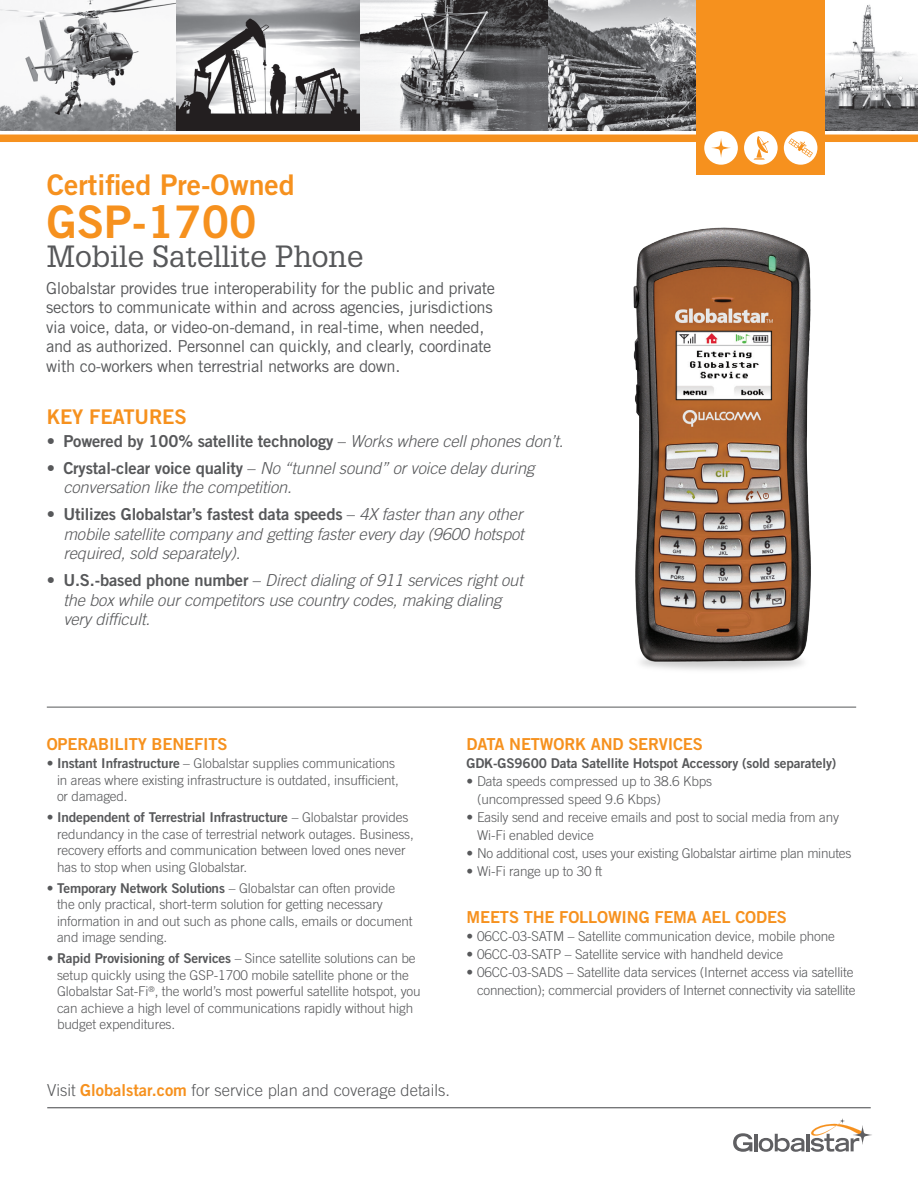
<style>
.page{position:relative;width:918px;height:1188px;background:#fff}
.page>*{position:absolute;margin:0;border:0;box-sizing:border-box;transform-origin:0 0}
.t1{font:45px "Trade Gothic Bold Two";color:#f6911e}
.t2{font:30px "Glypha";color:#57585a}
.t3{font:28.5px "Trade Gothic Bold Two";color:#f6911e}
.t4{font:20.25px "Trade Gothic Bold Two";letter-spacing:-.01em;color:#f6911e}
.t5{font:italic 300 16.5px/19.5px "Trade Gothic";letter-spacing:-.01em;color:#57585a}
.t6{font:16.5px/19.5px "Trade Gothic";letter-spacing:-.02em;color:#57585a}
.t7{font:16.5px "Trade Gothic Bold Two";letter-spacing:-.01em;color:#f6911e}
.t8{font:16.5px "Trade Gothic Bold Two";letter-spacing:-.01em;color:#57585a}
.t9{font:300 16.5px "Trade Gothic";color:#57585a}
.t10{font:300 13.5px/16.5px "Trade Gothic";letter-spacing:-.01em;color:#57585a}
.t11{font:13.5px "Trade Gothic Bold Two";letter-spacing:-.01em;color:#57585a}
.s1{font-family:"Trade Gothic";font-weight:300}
.s2{font-family:"Trade Gothic";font-weight:300;font-style:italic}
.s3{font-style:normal}
.s4{font-family:"Trade Gothic Bold Two";font-weight:400;font-style:normal}
.s5{font-family:"Trade Gothic Bold Two";font-weight:400}
.s6{font-family:"Trade Gothic Bold Two";font-weight:400;color:#f6911e}
</style>
<div class="page">
<hr style="left:754px;top:1134px;width:3px;height:17px;background:#5f5f62">
<svg style="left:733px;top:1133px;width:19px;height:19px"></svg>
<svg style="left:759px;top:1118px;width:113px;height:34px"></svg>
<hr style="left:47px;top:1107px;width:824px;height:1px;background:#57585a">
<hr style="left:47px;top:707px;width:809px;height:1px;background:#57585a">
<img style="left:633px;top:227px;width:178px;height:443px">
<img style="left:0;top:0;width:328px;height:130px">
<div style="left:0;top:135px;width:918px;height:7px;background:#f6911e"></div>
<img style="left:825px;top:4px;width:93px;height:126px">
<img style="left:328px;top:0;width:221px;height:130px">
<img style="left:549px;top:0;width:147px;height:130px">
<div style="left:696px;top:0;width:129px;height:175px;background:#f6911e"></div>
<svg style="left:704px;top:131px;width:113px;height:34px"></svg>
<p class="t3" style="left:47px;top:167px;width:249px">Certified Pre-Owned</p>
<p class="t1" style="left:47px;top:194px;width:211px">GSP-1700</p>
<p class="t2" style="left:47px;top:238px;width:318px">Mobile Satellite Phone</p>
<p class="t6" style="left:46px;top:278px;width:451px">Globalstar provides true interoperability for the public and private sectors to communicate within and across agencies, jurisdictions via voice, data, or video-on-demand, in real-time, when needed, and as authorized. Personnel can quickly, and clearly, coordinate with co-workers when terrestrial networks are down.</p>
<p class="t4" style="left:47px;top:404px;width:142px">KEY FEATURES</p>
<p class="t8" style="left:47px;top:431px;width:518px"><span class="s1">•</span> Powered by 100% satellite technology <span class="s1">–</span> <span class="s2">Works where cell phones don’t.</span></p>
<p class="t5" style="left:63px;top:458px;width:472px;text-indent:-17px"><span class="s3">•</span> <span class="s4">Crystal-clear voice quality</span> <span class="s3">–</span> No “tunnel sound” or voice delay during conversation like the competition.</p>
<p class="t5" style="left:63px;top:504px;width:462px;text-align:justify;text-indent:-17px"><span class="s3">•</span> <span class="s4">Utilizes Globalstar’s fastest data speeds</span> <span class="s3">–</span> 4X faster than any other mobile satellite company and getting faster every day (9600 hotspot required, sold separately).</p>
<p class="t5" style="left:63px;top:570px;width:461px;text-indent:-17px"><span class="s3">•</span> <span class="s4">U.S.-based phone number</span> <span class="s3">–</span> Direct dialing of 911 services right out the box while our competitors use country codes, making dialing very difficult.</p>
<p class="t7" style="left:47px;top:734px;width:182px">OPERABILITY BENEFITS</p>
<p class="t10" style="left:57px;top:755px;width:343px;text-indent:-10px">• <span class="s5">Instant Infrastructure</span> – Globalstar supplies communications in areas where existing infrastructure is outdated, insufficient, or damaged.</p>
<p class="t10" style="left:57px;top:809px;width:358px;text-indent:-10px">• <span class="s5">Independent of Terrestrial Infrastructure</span> – Globalstar provides redundancy in the case of terrestrial network outages. Business, recovery efforts and communication between loved ones never has to stop when using Globalstar.</p>
<p class="t10" style="left:57px;top:879px;width:357px;text-indent:-10px">• <span class="s5">Temporary Network Solutions</span> – Globalstar can often provide the only practical, short-term solution for getting necessary information in and out such as phone calls, emails or document and image sending.</p>
<p class="t10" style="left:57px;top:950px;width:365px;text-indent:-10px">• <span class="s5">Rapid Provisioning of Services</span> – Since satellite solutions can be setup quickly using the GSP-1700 mobile satellite phone or the Globalstar Sat-Fi<sup>®</sup>, the world’s most powerful satellite hotspot, you can achieve a high level of communications rapidly without high budget expenditures.</p>
<p class="t7" style="left:467px;top:734px;width:238px">DATA NETWORK AND SERVICES</p>
<p class="t11" style="left:467px;top:755px;width:371px">GDK-GS9600 Data Satellite Hotspot Accessory (sold separately)</p>
<p class="t10" style="left:477px;top:772px;width:237px;line-height:18px;text-indent:-11px">• Data speeds compressed up to 38.6 Kbps (uncompressed speed 9.6 Kbps)</p>
<p class="t10" style="left:477px;top:808px;width:364px;line-height:18px;text-indent:-11px">• Easily send and receive emails and post to social media from any<br>Wi-Fi enabled device</p>
<p class="t10" style="left:467px;top:845px;width:386px">• No additional cost, uses your existing Globalstar airtime plan minutes</p>
<p class="t10" style="left:467px;top:863px;width:137px">• Wi-Fi range up to 30 ft</p>
<p class="t7" style="left:467px;top:907px;width:322px">MEETS THE FOLLOWING FEMA AEL CODES</p>
<p class="t10" style="left:467px;top:927px;width:370px">• 06CC-03-SATM – Satellite communication device, mobile phone</p>
<p class="t10" style="left:467px;top:945px;width:318px">• 06CC-03-SATP – Satellite service with handheld device</p>
<p class="t10" style="left:467px;top:963px;width:390px;line-height:18px;text-align:right">• 06CC-03-SADS – Satellite data services (Internet access via satellite connection); commercial providers of Internet connectivity via satellite</p>
<p class="t9" style="left:47px;top:1080px;width:404px">Visit <span class="s6">Globalstar.com</span> for service plan and coverage details.</p>
</div>
